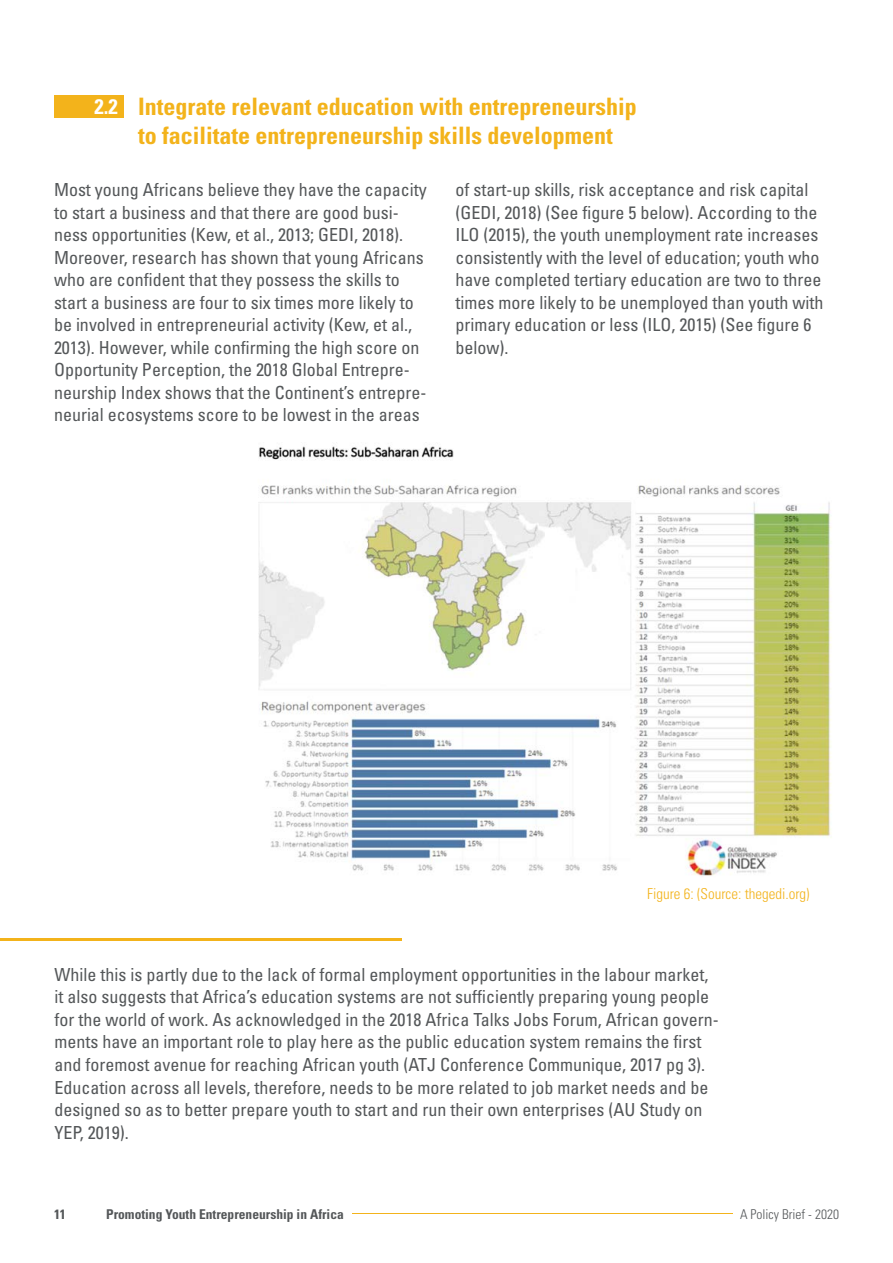
<style>
.page{position:relative;width:893px;height:1263px;background:#fff}
.page>*{position:absolute;margin:0;border:0;box-sizing:border-box;transform-origin:0 0}
.t1{font:700 condensed 24px/28.8px "Univers LT Std";color:#f3b31b}
.t2{font:700 condensed 21px "Univers LT Std";color:#fff}
.t3{font:condensed 18px/22.5px "Univers LT Std";color:#545759}
.t4{font:300 condensed 15px "Univers LT Std";color:#f3b31b}
.t5{font:700 condensed 13.5px "Univers LT Std";color:#545759}
.t6{font:300 condensed 13.5px "Univers LT Std";color:#545759}
</style>
<div class="page">
<hr style="left:352px;top:1213px;width:381px;height:1px;background:#f3b31b">
<div style="left:54px;top:95px;width:69px;height:23px;background:#f3b31b"></div>
<img style="left:258px;top:446px;width:574px;height:430px">
<hr style="left:0;top:938px;width:402px;height:3px;background:#f3b31b">
<p class="t2" style="left:95px;top:94px;width:25px">2.2</p>
<p class="t1" style="left:138px;top:92px;width:500px">Integrate relevant education with entrepreneurship to facilitate entrepreneurship skills development</p>
<p class="t3" style="left:54px;top:178px;width:374px">Most young Africans believe they have the capacity to start a business and that there are good busi&shy;ness opportunities (Kew, et al., 2013; GEDI, 2018).<br>Moreover, research has shown that young Africans who are confident that they possess the skills to start a business are four to six times more likely to be involved in entrepreneurial activity (Kew, et al., 2013). However, while confirming the high score on Opportunity Perception, the 2018 Global Entrepre&shy;neurship Index shows that the Continent’s entrepre&shy;neurial ecosystems score to be lowest in the areas</p>
<p class="t3" style="left:455px;top:178px;width:369px">of start-up skills, risk acceptance and risk capital (GEDI, 2018) (See figure 5 below). According to the ILO (2015), the youth unemployment rate increases consistently with the level of education; youth who have completed tertiary education are two to three times more likely to be unemployed than youth with primary education or less (ILO, 2015) (See figure 6 below).</p>
<p class="t4" style="left:647px;top:885px;width:164px">Figure 6: (Source: thegedi.org)</p>
<p class="t3" style="left:55px;top:963px;width:666px">While this is partly due to the lack of formal employment opportunities in the labour market, it also suggests that Africa’s education systems are not sufficiently preparing young people for the world of work. As acknowledged in the 2018 Africa Talks Jobs Forum, African govern&shy;ments have an important role to play here as the public education system remains the first and foremost avenue for reaching African youth (ATJ Conference Communique, 2017 pg 3).<br>Education across all levels, therefore, needs to be more related to job market needs and be designed so as to better prepare youth to start and run their own enterprises (AU Study on YEP, 2019).</p>
<p class="t5" style="left:54px;top:1206px;width:13px">11</p>
<p class="t5" style="left:106px;top:1206px;width:239px">Promoting Youth Entrepreneurship in Africa</p>
<p class="t6" style="left:740px;top:1206px;width:100px">A Policy Brief - 2020</p>
</div>
